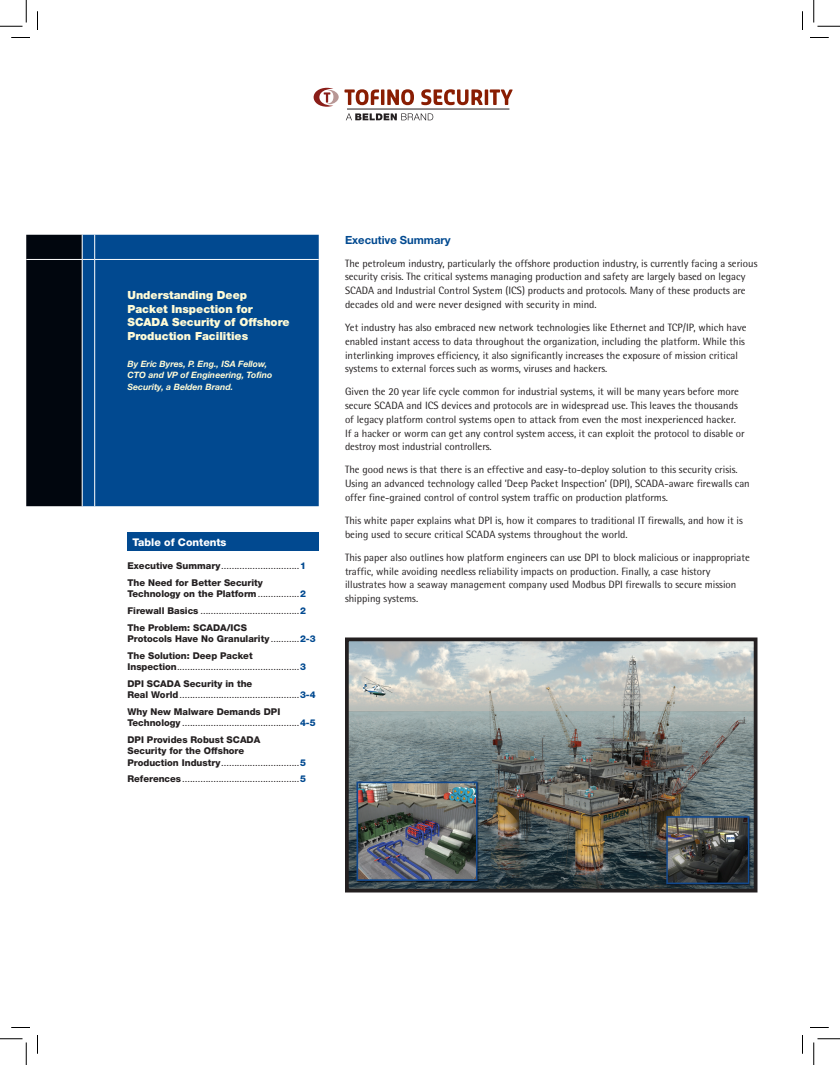
<style>
.page{position:relative;width:840px;height:1065px;background:#fff}
.page>*{position:absolute;margin:0;border:0;box-sizing:border-box;transform-origin:0 0}
.Belden_Text{font:900 11.25px/13.8px "Helvetica Neue LT";color:#fffbd6}
.Belden_Heading{font:700 11.25px "Helvetica Neue";letter-spacing:-.005em;color:#014990}
.Belden_Text-2{font:10.62px/13.8px "Rotis Semi Sans Std";color:#231f20}
.Belden_Text-3{font:800 10.62px "Helvetica Neue";color:#fff}
.Belden_Text-4{font:9.38px/11.2px "Helvetica Neue";color:#231f20}
.Belden_Text-5{font:800 9.38px/11.2px "Helvetica Neue";color:#231f20}
.Belden_Text-6{font:italic 700 8.75px/11.2px "Helvetica Neue";color:#fffbd6}
.s1{font-weight:800}
.s2{font-weight:800;color:#014990}
.s3{font-weight:400}
.s4{color:#014990}
</style>
<div class="page">
<div style="left:95px;top:235px;width:224px;height:271px;background:#014990"></div>
<hr style="left:95px;top:259px;width:224px;height:1px;background:#fff">
<svg style="left:26px;top:235px;width:69px;height:271px;background:#06172a"></svg>
<hr style="left:94px;top:260px;width:1px;height:246px;background:#fff">
<div style="left:128px;top:532px;width:191px;height:19px;background:#014990"></div>
<svg style="left:314px;top:88px;width:65px;height:19px"></svg>
<hr style="left:381px;top:89px;width:3px;height:16px;background:#891d02">
<svg style="left:387px;top:89px;width:27px;height:16px"></svg>
<svg style="left:421px;top:89px;width:62px;height:16px"></svg>
<hr style="left:485px;top:89px;width:3px;height:16px;background:#891d02">
<svg style="left:490px;top:89px;width:23px;height:16px"></svg>
<svg style="left:346px;top:113px;width:87px;height:7px"></svg>
<hr style="left:347px;top:109px;width:162px;height:1px;background:#231f20">
<img style="left:350px;top:643px;width:403px;height:244px">
<div style="left:345px;top:638px;width:413px;height:254px;border:4px solid #231f20"></div>
<svg style="left:11px;top:37px;width:19px;height:1px"></svg>
<svg style="left:810px;top:37px;width:19px;height:1px"></svg>
<svg style="left:11px;top:1027px;width:19px;height:1px"></svg>
<svg style="left:810px;top:1027px;width:19px;height:1px"></svg>
<svg style="left:37px;top:11px;width:1px;height:19px"></svg>
<svg style="left:37px;top:1035px;width:1px;height:19px"></svg>
<svg style="left:802px;top:11px;width:1px;height:19px"></svg>
<svg style="left:802px;top:1035px;width:1px;height:19px"></svg>
<svg style="left:0;top:0;width:27px;height:27px"></svg>
<svg style="left:0;top:1039px;width:27px;height:26px"></svg>
<svg style="left:814px;top:0;width:26px;height:27px"></svg>
<svg style="left:814px;top:1039px;width:26px;height:26px"></svg>
<p class="Belden_Text" style="left:128px;top:288px;width:164px">Understanding Deep<br>Packet Inspection for<br>SCADA Security of Offshore<br>Production Facilities</p>
<p class="Belden_Text-6" style="left:128px;top:358px;width:146px">By Eric Byres, P. Eng., ISA Fellow,<br>CTO and VP of Engineering, Tofino<br>Security, a Belden Brand.</p>
<p class="Belden_Text-3" style="left:132px;top:536px;width:96px">Table of Contents</p>
<p class="Belden_Text-4" style="left:128px;top:560px;width:180px"><span class="s1">Executive Summary</span>..............................<span class="s2">1</span></p>
<p class="Belden_Text-5" style="left:128px;top:577px;width:180px">The Need for Better Security<br>Technology on the Platform<span class="s3">................</span><span class="s4">2</span></p>
<p class="Belden_Text-4" style="left:128px;top:605px;width:180px"><span class="s1">Firewall Basics</span> ......................................<span class="s2">2</span></p>
<p class="Belden_Text-5" style="left:128px;top:622px;width:190px">The Problem: SCADA/ICS<br>Protocols Have No Granularity <span class="s3">...........</span><span class="s4">2-3</span></p>
<p class="Belden_Text-4" style="left:128px;top:650px;width:180px"><span class="s1">The Solution: Deep Packet<br>Inspection</span>...............................................<span class="s2">3</span></p>
<p class="Belden_Text-4" style="left:128px;top:678px;width:190px"><span class="s1">DPI SCADA Security in the<br>Real World</span>..............................................<span class="s2">3-4</span></p>
<p class="Belden_Text-4" style="left:128px;top:706px;width:190px"><span class="s1">Why New Malware Demands DPI<br>Technology</span> .............................................<span class="s2">4-5</span></p>
<p class="Belden_Text-5" style="left:128px;top:734px;width:180px">DPI Provides Robust SCADA<br>Security for the Offshore<br>Production Industry<span class="s3">..............................</span><span class="s4">5</span></p>
<p class="Belden_Text-4" style="left:128px;top:773px;width:180px"><span class="s1">References</span>.............................................<span class="s2">5</span></p>
<p class="Belden_Heading" style="left:345px;top:233px;width:107px">Executive Summary</p>
<p class="Belden_Text-2" style="left:345px;top:256px;width:414px">The petroleum industry, particularly the offshore production industry, is currently facing a serious security crisis. The critical systems managing production and safety are largely based on legacy SCADA and Industrial Control System (ICS) products and protocols. Many of these products are decades old and were never designed with security in mind.</p>
<p class="Belden_Text-2" style="left:345px;top:320px;width:403px">Yet industry has also embraced new network technologies like Ethernet and TCP/IP, which have enabled instant access to data throughout the organization, including the platform. While this interlinking improves efficiency, it also significantly increases the exposure of mission critical systems to external forces such as worms, viruses and hackers.</p>
<p class="Belden_Text-2" style="left:345px;top:385px;width:401px">Given the 20 year life cycle common for industrial systems, it will be many years before more secure SCADA and ICS devices and protocols are in widespread use. This leaves the thousands of legacy platform control systems open to attack from even the most inexperienced hacker.<br>If a hacker or worm can get any control system access, it can exploit the protocol to disable or destroy most industrial controllers.</p>
<p class="Belden_Text-2" style="left:345px;top:463px;width:406px">The good news is that there is an effective and easy-to-deploy solution to this security crisis.<br>Using an advanced technology called ’Deep Packet Inspection’ (DPI), SCADA-aware firewalls can offer fine-grained control of control system traffic on production platforms.</p>
<p class="Belden_Text-2" style="left:345px;top:514px;width:399px">This white paper explains what DPI is, how it compares to traditional IT firewalls, and how it is being used to secure critical SCADA systems throughout the world.</p>
<p class="Belden_Text-2" style="left:345px;top:550px;width:406px">This paper also outlines how platform engineers can use DPI to block malicious or inappropriate traffic, while avoiding needless reliability impacts on production. Finally, a case history illustrates how a seaway management company used Modbus DPI firewalls to secure mission shipping systems.</p>
</div>
